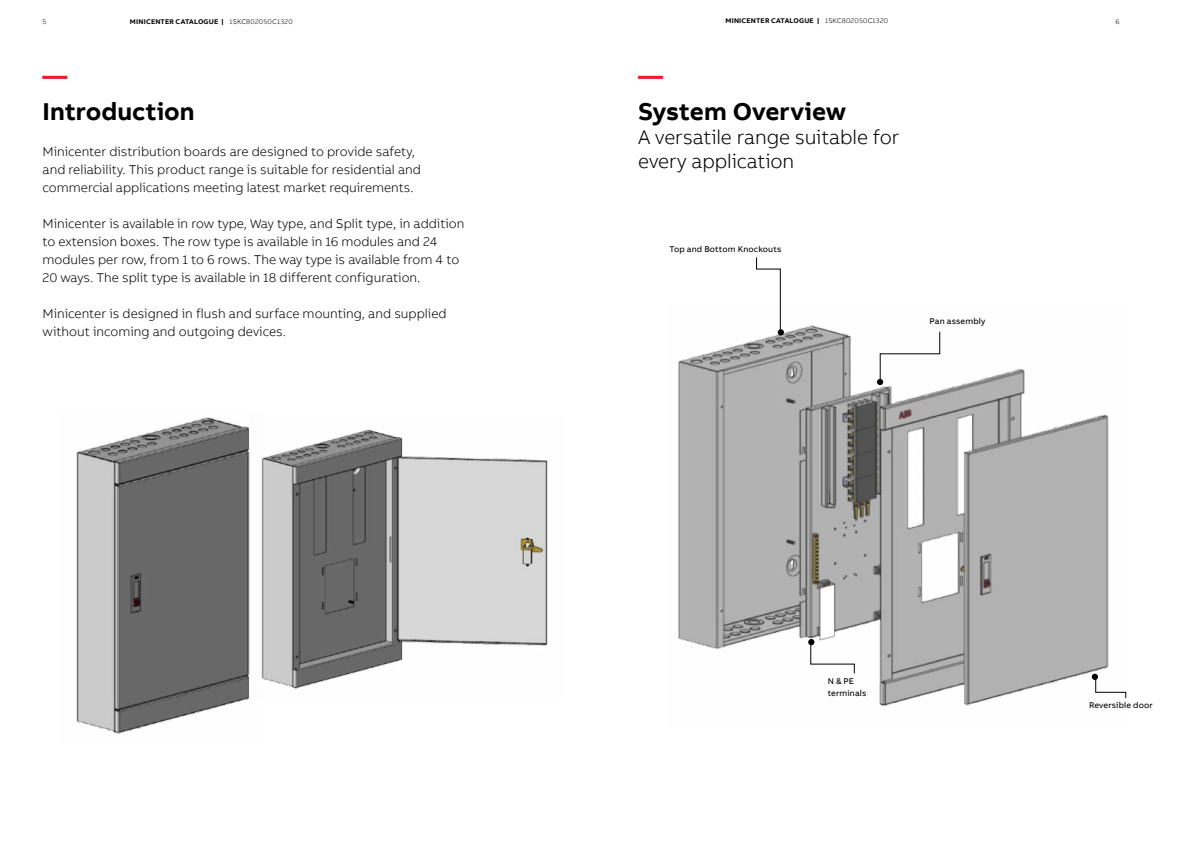
<style>
.page{position:relative;width:1191px;height:842px;background:#fff}
.page>*{position:absolute;margin:0;border:0;box-sizing:border-box;transform-origin:0 0}
.t1{font:700 25px "AB Bvoice";color:#000}
.t2{font:700 25px "AB Bvoice";color:#ed1c29}
.t3{font:300 20px/24px "AB Bvoice";letter-spacing:-.005em;color:#000}
.t4{font:300 13px/18px "AB Bvoice";color:#000}
.t5{font:8.5px/12px "AB Bvoice";letter-spacing:.015em;color:#000}
.t6{font:700 7px "AB Bvoice";letter-spacing:.03em;color:#000}
.t7{font:300 7px "AB Bvoice";color:#000}
.s1{font-weight:300}
</style>
<div class="page">
<img style="left:76px;top:417px;width:174px;height:317px">
<img style="left:261px;top:429px;width:287px;height:260px">
<img style="left:678px;top:325px;width:431px;height:381px">
<svg style="left:755px;top:257px;width:26px;height:76px"></svg>
<div style="left:777px;top:329px;width:7px;height:6px;background:#000;border-radius:50%"></div>
<svg style="left:1091px;top:674px;width:7px;height:6px"></svg>
<svg style="left:877px;top:331px;width:63px;height:54px"></svg>
<svg style="left:808px;top:639px;width:47px;height:35px"></svg>
<svg style="left:1094px;top:675px;width:32px;height:24px"></svg>
<p class="t7" style="left:43px;top:17px;width:5px">5</p>
<p class="t6" style="left:130px;top:18px;width:164px">Minicenter CATALOGUE | <span class="s1">1SKC802050C1320</span></p>
<p class="t6" style="left:725px;top:16px;width:164px">Minicenter CATALOGUE | <span class="s1">1SKC802050C1320</span></p>
<p class="t7" style="left:1115px;top:17px;width:6px">6</p>
<h1 class="t2" style="left:43px;top:60px;width:26px">—</h1>
<h1 class="t1" style="left:43px;top:96px;width:154px">Introduction</h1>
<p class="t4" style="left:43px;top:143px;width:380px">Minicenter distribution boards are designed to provide safety, and reliability. This product range is suitable for residential and commercial applications meeting latest market requirements.</p>
<p class="t4" style="left:43px;top:215px;width:423px">Minicenter is available in row type, Way type, and Split type, in addition to extension boxes. The row type is available in 16 modules and 24 modules per row, from 1 to 6 rows. The way type is available from 4 to 20 ways. The split type is available in 18 different configuration.</p>
<p class="t4" style="left:43px;top:305px;width:405px">Minicenter is designed in flush and surface mounting, and supplied without incoming and outgoing devices.</p>
<h1 class="t2" style="left:638px;top:60px;width:26px">—</h1>
<h1 class="t1" style="left:638px;top:96px;width:210px">System Overview</h1>
<h2 class="t3" style="left:638px;top:125px;width:263px">A versatile range suitable for every application</h2>
<p class="t5" style="left:669px;top:243px;width:113px">Top and Bottom Knockouts</p>
<p class="t5" style="left:929px;top:315px;width:57px">Pan assembly</p>
<p class="t5" style="left:827px;top:675px;width:40px">N &amp; PE terminals</p>
<p class="t5" style="left:1089px;top:699px;width:65px">Reversible door</p>
</div>
